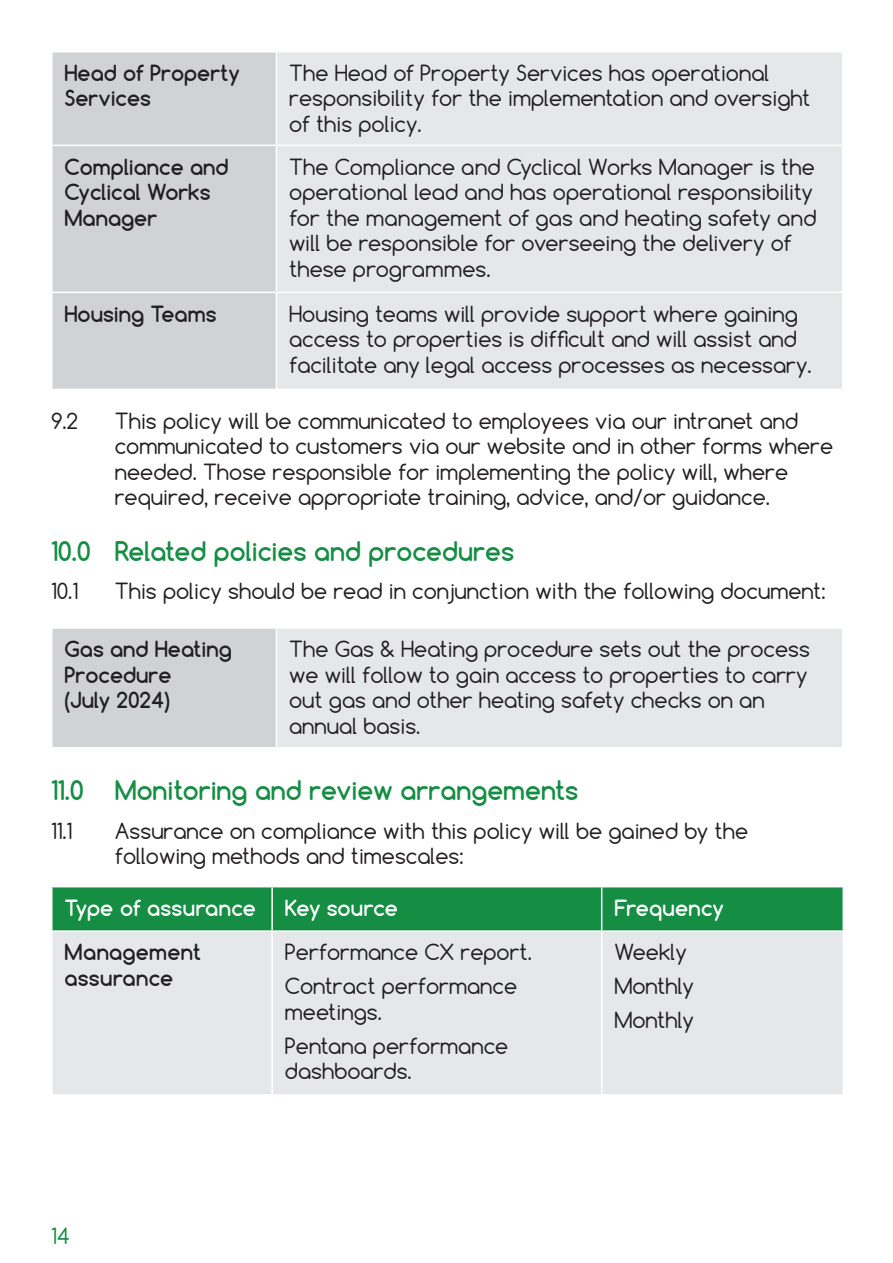
<style>
.page{position:relative;width:893px;height:1263px;background:#fff}
.page>*{position:absolute;margin:0;border:0;box-sizing:border-box;transform-origin:0 0}
.t1{font:700 25.5px "Comfortaa";color:#158e44}
.t2{font:21px/25.5px "Comfortaa";color:#231f20}
.t3{font:700 21px/25.5px "Comfortaa";color:#231f20}
.t4{font:700 21px "Comfortaa";color:#fff}
.t5{font:21px "Comfortaa";color:#158e44}
</style>
<div class="page">
<div style="left:53px;top:53px;width:223px;height:336px;background:#d1d2d4"></div>
<div style="left:277px;top:53px;width:565px;height:336px;background:#e6e7e9"></div>
<hr style="left:51px;top:145px;width:225px;height:1px;background:#fff">
<hr style="left:276px;top:145px;width:567px;height:1px;background:#fff">
<hr style="left:51px;top:292px;width:225px;height:1px;background:#fff">
<hr style="left:276px;top:292px;width:567px;height:1px;background:#fff">
<div style="left:52px;top:628px;width:224px;height:120px;background:#d1d2d4"></div>
<div style="left:276px;top:628px;width:567px;height:120px;background:#e6e7e9"></div>
<hr style="left:51px;top:629px;width:2px;height:118px;background:#fff">
<hr style="left:276px;top:629px;width:1px;height:118px;background:#fff">
<hr style="left:842px;top:629px;width:1px;height:118px;background:#fff">
<hr style="left:51px;top:627px;width:225px;height:2px;background:#fff">
<hr style="left:276px;top:627px;width:567px;height:2px;background:#fff">
<hr style="left:51px;top:747px;width:225px;height:1px;background:#fff">
<hr style="left:276px;top:747px;width:567px;height:1px;background:#fff">
<div style="left:53px;top:887px;width:790px;height:43px;background:#158e44"></div>
<div style="left:53px;top:932px;width:790px;height:162px;background:#e6e7e9"></div>
<hr style="left:271px;top:887px;width:2px;height:43px;background:#fff">
<hr style="left:601px;top:887px;width:1px;height:43px;background:#fff">
<hr style="left:271px;top:932px;width:2px;height:162px;background:#fff">
<hr style="left:601px;top:932px;width:1px;height:162px;background:#fff">
<p class="t3" style="left:65px;top:60px;width:177px">Head of Property<br>Services</p>
<p class="t2" style="left:289px;top:60px;width:523px">The Head of Property Services has operational responsibility for the implementation and oversight of this policy.</p>
<p class="t3" style="left:65px;top:154px;width:166px">Compliance and<br>Cyclical Works<br>Manager</p>
<p class="t2" style="left:289px;top:154px;width:529px">The Compliance and Cyclical Works Manager is the operational lead and has operational responsibility for the management of gas and heating safety and will be responsible for overseeing the delivery of these programmes.</p>
<p class="t3" style="left:65px;top:301px;width:154px">Housing Teams</p>
<p class="t2" style="left:289px;top:301px;width:524px">Housing teams will provide support where gaining access to properties is difficult and will assist and facilitate any legal access processes as necessary.</p>
<p class="t2" style="left:51px;top:408px;width:29px">9.2</p>
<p class="t2" style="left:115px;top:408px;width:720px">This policy will be communicated to employees via our intranet and communicated to customers via our website and in other forms where needed. Those responsible for implementing the policy will, where required, receive appropriate training, advice, and/or guidance.</p>
<p class="t1" style="left:51px;top:535px;width:465px">10.0 Related policies and procedures</p>
<p class="t2" style="left:51px;top:578px;width:29px">10.1</p>
<p class="t2" style="left:115px;top:578px;width:712px">This policy should be read in conjunction with the following document:</p>
<p class="t3" style="left:65px;top:636px;width:169px">Gas and Heating<br>Procedure<br>(July 2024)</p>
<p class="t2" style="left:289px;top:636px;width:522px">The Gas &amp; Heating procedure sets out the process we will follow to gain access to properties to carry out gas and other heating safety checks on an annual basis.</p>
<p class="t1" style="left:51px;top:774px;width:529px">11.0 Monitoring and review arrangements</p>
<p class="t2" style="left:51px;top:817px;width:23px">11.1</p>
<p class="t2" style="left:115px;top:817px;width:635px">Assurance on compliance with this policy will be gained by the following methods and timescales:</p>
<p class="t4" style="left:65px;top:894px;width:193px">Type of assurance</p>
<p class="t4" style="left:285px;top:894px;width:114px">Key source</p>
<p class="t4" style="left:614px;top:894px;width:111px">Frequency</p>
<p class="t3" style="left:65px;top:939px;width:138px">Management assurance</p>
<p class="t2" style="left:285px;top:939px;width:248px">Performance CX report.</p>
<p class="t2" style="left:614px;top:939px;width:74px">Weekly</p>
<p class="t2" style="left:614px;top:973px;width:81px">Monthly</p>
<p class="t2" style="left:614px;top:1007px;width:81px">Monthly</p>
<p class="t2" style="left:285px;top:973px;width:234px">Contract performance meetings.</p>
<p class="t2" style="left:285px;top:1033px;width:225px">Pentana performance dashboards.</p>
<p class="t5" style="left:51px;top:1223px;width:20px">14</p>
</div>
